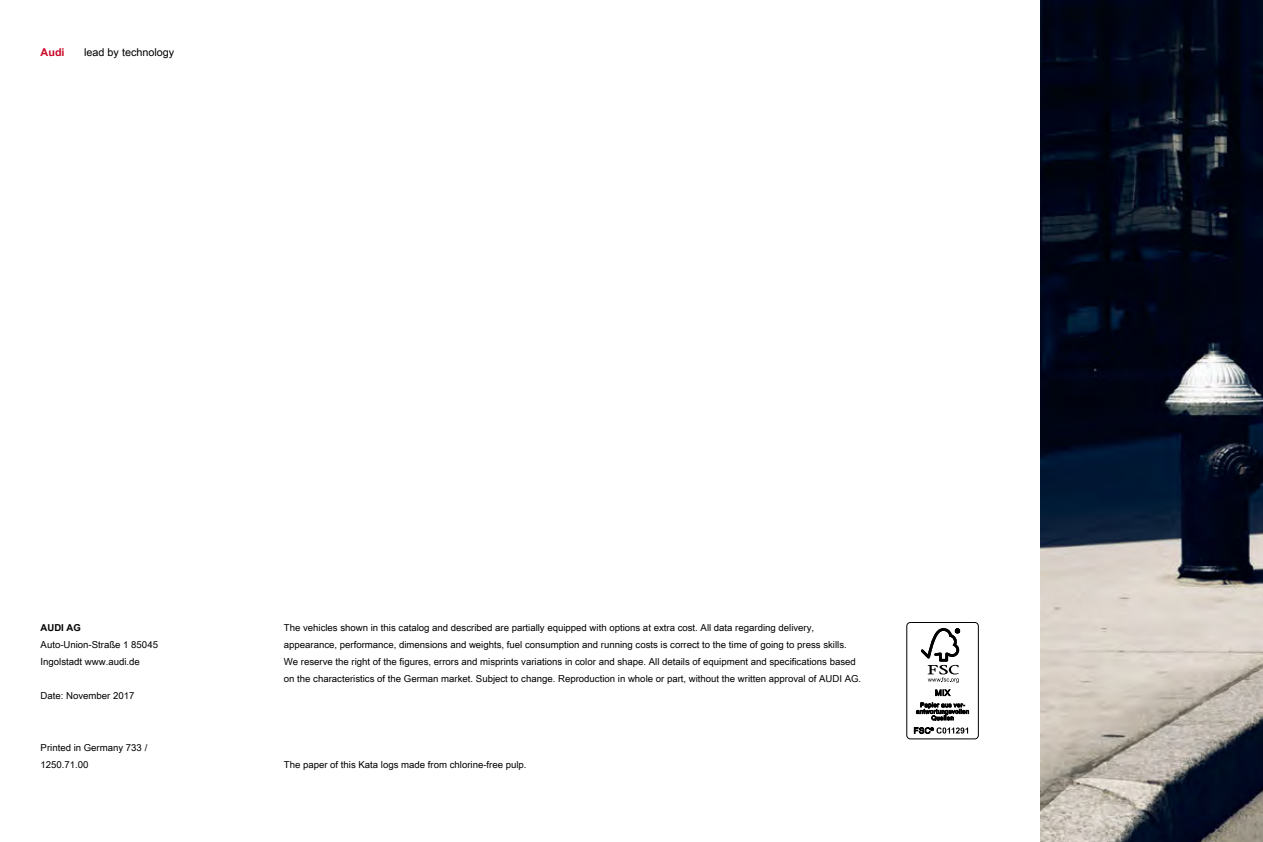
<style>
.page{position:relative;width:1263px;height:842px;background:#fff}
.page>*{position:absolute;margin:0;border:0;box-sizing:border-box;transform-origin:0 0}
.t1{font:10.8px "Arial Unicode MS";color:#000}
.t2{font:700 10.8px "Arial Unicode MS";color:#c90526}
.t3{font:9.6px/17.1px "Arial Unicode MS";color:#000}
.t4{font:700 9.6px "Arial Unicode MS";color:#000}
</style>
<div class="page">
<img style="left:1041px;top:0;width:222px;height:842px">
<div style="left:906px;top:622px;width:73px;height:117px;border:1px solid #000;border-radius:4px"></div>
<svg style="left:921px;top:628px;width:39px;height:55px"></svg>
<svg style="left:935px;top:689px;width:15px;height:7px"></svg>
<svg style="left:916px;top:702px;width:53px;height:19px"></svg>
<svg style="left:914px;top:727px;width:54px;height:7px"></svg>
<p class="t2" style="left:41px;top:45px;width:25px">Audi</p>
<p class="t1" style="left:84px;top:45px;width:92px">lead by technology</p>
<p class="t4" style="left:41px;top:621px;width:42px">AUDI AG</p>
<p class="t3" style="left:41px;top:636px;width:119px">Auto-Union-Straße 1 85045<br>Ingolstadt www.audi.de</p>
<p class="t3" style="left:41px;top:687px;width:95px">Date: November 2017</p>
<p class="t3" style="left:41px;top:738px;width:108px">Printed in Germany 733 /<br>1250.71.00</p>
<p class="t3" style="left:284px;top:618px;width:579px">The vehicles shown in this catalog and described are partially equipped with options at extra cost. All data regarding delivery, appearance, performance, dimensions and weights, fuel consumption and running costs is correct to the time of going to press skills.<br>We reserve the right of the figures, errors and misprints variations in color and shape. All details of equipment and specifications based on the characteristics of the German market. Subject to change. Reproduction in whole or part, without the written approval of AUDI AG.</p>
<p class="t3" style="left:284px;top:755px;width:244px">The paper of this Kata logs made from chlorine-free pulp.</p>
</div>
